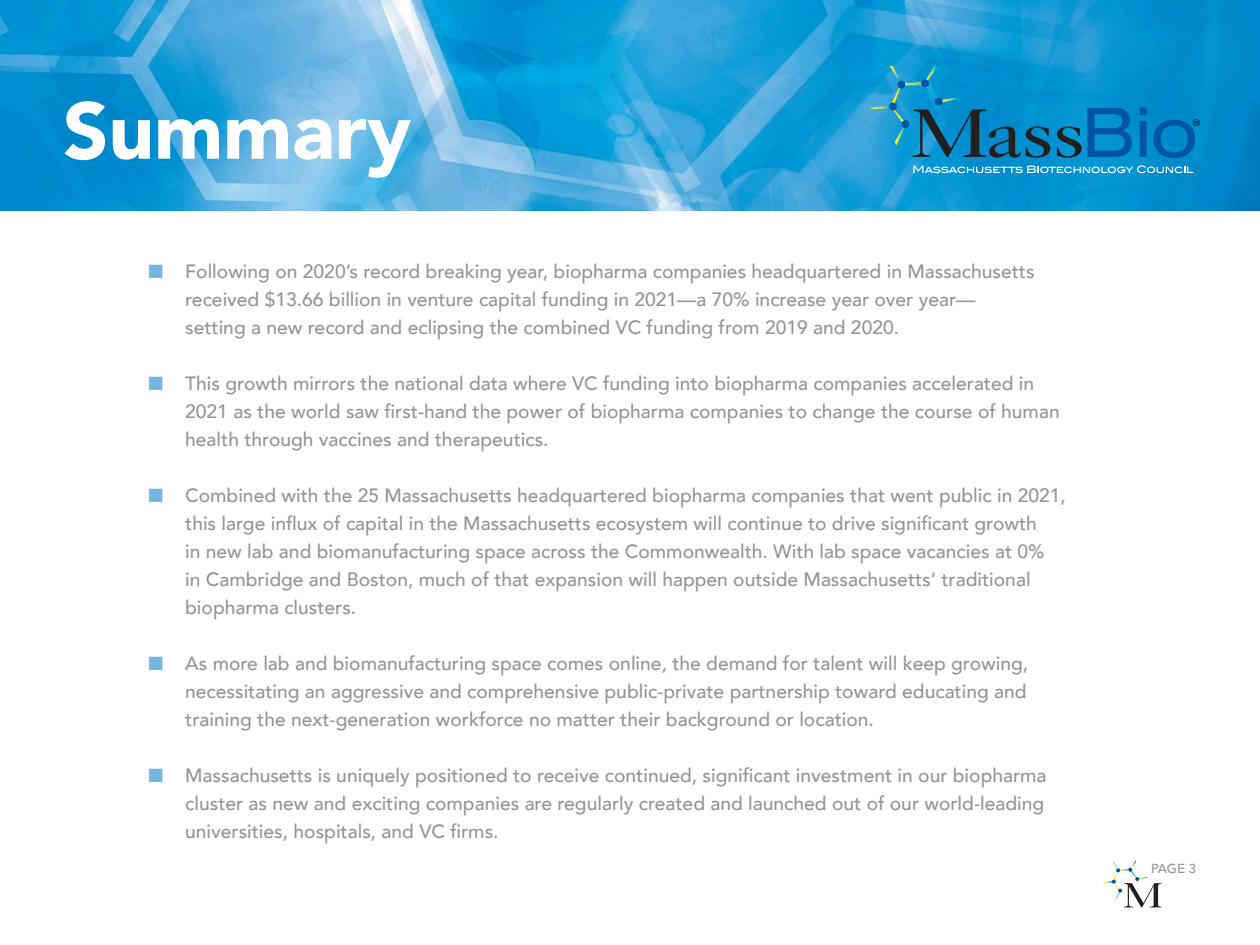
<style>
.page{position:relative;width:1260px;height:945px;background:#fff}
.page>*{position:absolute;margin:0;border:0;box-sizing:border-box;transform-origin:0 0}
.t1{font:900 79.27px "Avenir";color:#fff}
.t2{font:500 19.25px/28px "Avenir";color:#939597}
.t3{font:500 12.95px "Avenir";color:#939597}
.s1{color:#71b7e2}
</style>
<div class="page">
<img style="left:0;top:0;width:1260px;height:210px">
<img style="left:870px;top:105px;width:19px;height:4px">
<img style="left:889px;top:65px;width:13px;height:19px">
<img style="left:925px;top:64px;width:13px;height:17px">
<img style="left:890px;top:81px;width:50px;height:16px">
<svg style="left:921px;top:79px;width:8px;height:9px"></svg>
<svg style="left:897px;top:80px;width:9px;height:9px"></svg>
<svg style="left:913px;top:165px;width:280px;height:8px;background:#4fb2de"></svg>
<svg style="left:889px;top:97px;width:161px;height:61px;background:#0c7cad"></svg>
<svg style="left:1057px;top:108px;width:75px;height:50px;background:#0576b4"></svg>
<svg style="left:1140px;top:107px;width:7px;height:50px"></svg>
<svg style="left:1153px;top:119px;width:47px;height:39px;background:#0074bb"></svg>
<svg style="left:1102px;top:860px;width:60px;height:48px"></svg>
<h1 class="t1" style="left:63px;top:96px;width:350px">Summary</h1>
<p class="t2" style="left:185px;top:259px;width:851px;text-indent:-37px"><span class="s1">■</span> Following on 2020’s record breaking year, biopharma companies headquartered in Massachusetts received $13.66 billion in venture capital funding in 2021—a 70% increase year over year— setting a new record and eclipsing the combined VC funding from 2019 and 2020.</p>
<p class="t2" style="left:185px;top:371px;width:876px;text-indent:-37px"><span class="s1">■</span> This growth mirrors the national data where VC funding into biopharma companies accelerated in<br>2021 as the world saw first-hand the power of biopharma companies to change the course of human health through vaccines and therapeutics.</p>
<p class="t2" style="left:185px;top:483px;width:882px;text-indent:-37px"><span class="s1">■</span> Combined with the 25 Massachusetts headquartered biopharma companies that went public in 2021, this large influx of capital in the Massachusetts ecosystem will continue to drive significant growth<br>in new lab and biomanufacturing space across the Commonwealth. With lab space vacancies at 0%<br>in Cambridge and Boston, much of that expansion will happen outside Massachusetts’ traditional biopharma clusters.</p>
<p class="t2" style="left:185px;top:651px;width:844px;text-align:justify;text-indent:-37px"><span class="s1">■</span> As more lab and biomanufacturing space comes online, the demand for talent will keep growing, necessitating an aggressive and comprehensive public-private partnership toward educating and training the next-generation workforce no matter their background or location.</p>
<p class="t2" style="left:185px;top:760px;width:863px;text-indent:-37px"><span class="s1">■</span> Massachusetts is uniquely positioned to receive continued, significant investment in our biopharma cluster as new and exciting companies are regularly created and launched out of our world-leading universities, hospitals, and VC firms.</p>
<p class="t3" style="left:1151px;top:863px;width:46px">PAge 3</p>
</div>
